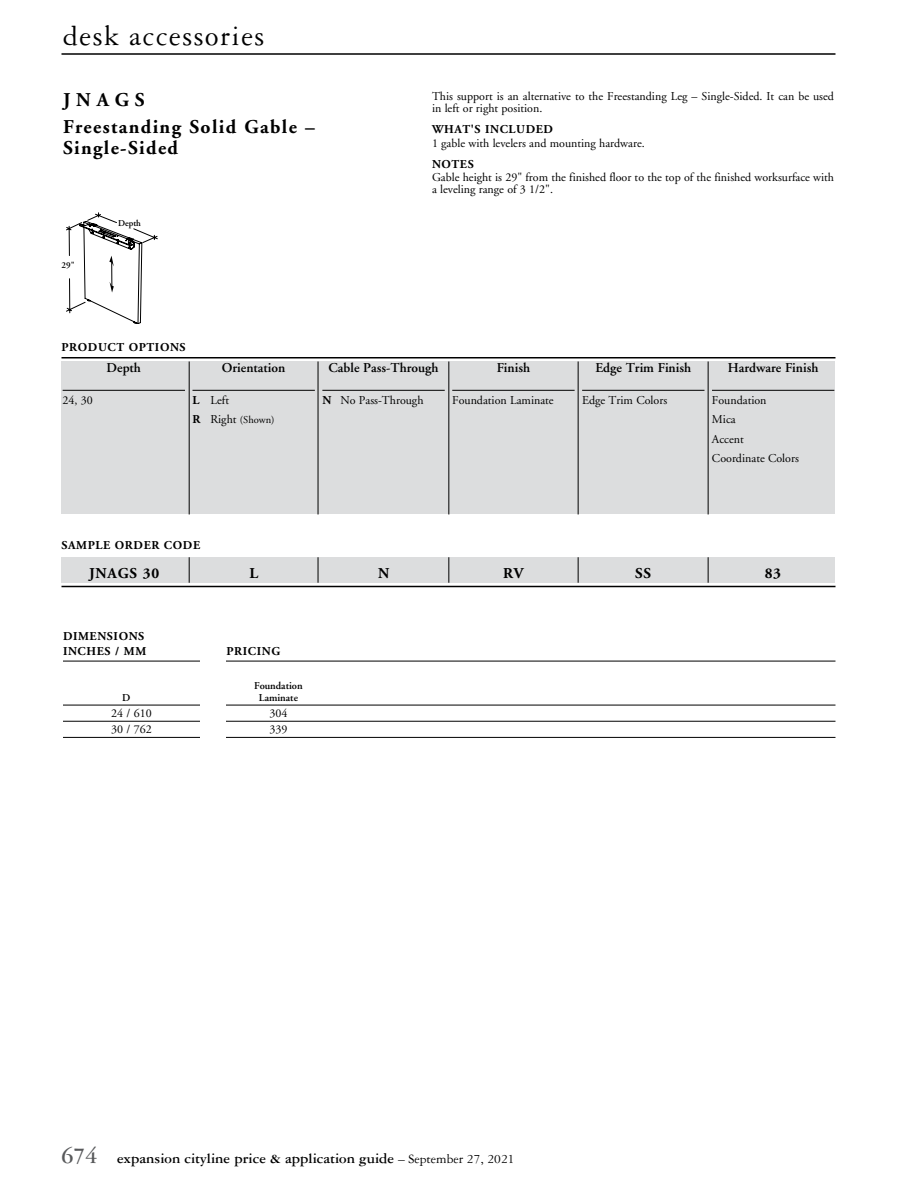
<style>
.page{position:relative;width:918px;height:1188px;background:#fff}
.page>*{position:absolute;margin:0;border:0;box-sizing:border-box;transform-origin:0 0}
.t1{font:30px "Garamond Three";letter-spacing:.05em;color:#000}
.t2{font:700 19.5px/27px "Adobe Garamond";letter-spacing:.07em;color:#000}
.t3{font:700 15px "Garamond Three";color:#000}
.t4{font:700 15px "Adobe Garamond";letter-spacing:.05em;color:#000}
.t5{font:600 13.5px "Adobe Garamond";color:#000}
.t6{font:12px/19.5px "Adobe Garamond";color:#000}
.t7{font:700 12px/15px "Adobe Garamond";letter-spacing:.05em;color:#000}
.t8{font:600 10.5px "Adobe Garamond";color:#000}
.t9{font:10.5px "Adobe Garamond";color:#000}
.t10{font:600 9px "Adobe Garamond";color:#000}
.s1{font-weight:700}
.s2{font-weight:700;font-size:12px}
.s3{font-size:12px}
.s4{font-size:24px;color:#58595b}
.s5{font-weight:400;font-size:13.5px}
</style>
<div class="page">
<hr style="left:62px;top:53px;width:774px;height:2px;background:#000">
<svg style="left:66px;top:213px;width:91px;height:111px"></svg>
<div style="left:62px;top:362px;width:774px;height:152px;background:#dcddde"></div>
<hr style="left:63px;top:390px;width:122px;height:1px;background:#000">
<hr style="left:192px;top:390px;width:123px;height:1px;background:#000">
<hr style="left:322px;top:390px;width:123px;height:1px;background:#000">
<hr style="left:452px;top:390px;width:123px;height:1px;background:#000">
<hr style="left:582px;top:390px;width:122px;height:1px;background:#000">
<hr style="left:712px;top:390px;width:122px;height:1px;background:#000">
<hr style="left:62px;top:357px;width:774px;height:1px;background:#000">
<hr style="left:318px;top:361px;width:1px;height:153px;background:#000">
<hr style="left:62px;top:586px;width:774px;height:1px;background:#000">
<div style="left:62px;top:557px;width:774px;height:26px;background:#dcddde"></div>
<svg style="left:318px;top:557px;width:1px;height:26px"></svg>
<hr style="left:189px;top:361px;width:1px;height:153px;background:#000">
<svg style="left:189px;top:557px;width:1px;height:26px"></svg>
<hr style="left:449px;top:361px;width:1px;height:153px;background:#000">
<svg style="left:449px;top:557px;width:1px;height:26px"></svg>
<hr style="left:578px;top:361px;width:1px;height:153px;background:#000">
<svg style="left:578px;top:557px;width:1px;height:26px"></svg>
<hr style="left:708px;top:361px;width:1px;height:153px;background:#000">
<svg style="left:708px;top:557px;width:1px;height:26px"></svg>
<hr style="left:63px;top:661px;width:773px;height:1px;background:#000">
<hr style="left:63px;top:705px;width:773px;height:1px;background:#000">
<hr style="left:63px;top:721px;width:773px;height:1px;background:#000">
<hr style="left:63px;top:737px;width:773px;height:1px;background:#000">
<div style="left:201px;top:630px;width:25px;height:486px;background:#fff"></div>
<h1 class="t1" style="left:63px;top:20px;width:203px">desk accessories</h1>
<h2 class="t2" style="left:63px;top:86px;width:253px">JNAGS<br>Freestanding Solid Gable –</h2>
<h2 class="t2" style="left:63px;top:134px;width:117px">Single-Sided</h2>
<p class="t10" style="left:62px;top:260px;width:15px">29"</p>
<p class="t10" style="left:118px;top:218px;width:24px">Depth</p>
<p class="t7" style="left:62px;top:340px;width:126px">PRODUCT OPTIONS</p>
<p class="t6" style="left:432px;top:91px;width:403px;line-height:12px">This support is an alternative to the Freestanding Leg – Single-Sided. It can be used in left or right position.</p>
<p class="t7" style="left:432px;top:122px;width:123px">WHAT'S INCLUDED</p>
<p class="t6" style="left:432px;top:134px;width:213px">1 gable with levelers and mounting hardware.</p>
<p class="t7" style="left:432px;top:157px;width:43px">NOTES</p>
<p class="t6" style="left:432px;top:172px;width:404px;line-height:12px">Gable height is 29" from the finished floor to the top of the finished worksurface with a leveling range of 3 1/2".</p>
<p class="t6" style="left:63px;top:391px;width:32px">24, 30</p>
<p class="t5" style="left:107px;top:361px;width:36px">Depth</p>
<p class="t5" style="left:222px;top:361px;width:65px">Orientation</p>
<p class="t6" style="left:192px;top:391px;width:38px"><span class="s1">L</span> Left</p>
<p class="t9" style="left:192px;top:415px;width:84px"><span class="s2">R</span> <span class="s3">Right</span> (Shown)</p>
<p class="t5" style="left:329px;top:361px;width:111px">Cable Pass-Through</p>
<p class="t6" style="left:322px;top:391px;width:103px"><span class="s1">N</span> No Pass-Through</p>
<p class="t5" style="left:497px;top:361px;width:35px">Finish</p>
<p class="t6" style="left:452px;top:391px;width:103px">Foundation Laminate</p>
<p class="t5" style="left:595px;top:361px;width:97px">Edge Trim Finish</p>
<p class="t6" style="left:582px;top:391px;width:87px">Edge Trim Colors</p>
<p class="t5" style="left:728px;top:361px;width:92px">Hardware Finish</p>
<p class="t6" style="left:712px;top:391px;width:88px">Foundation<br>Mica<br>Accent<br>Coordinate Colors</p>
<p class="t7" style="left:62px;top:538px;width:140px">SAMPLE ORDER CODE</p>
<p class="t4" style="left:89px;top:565px;width:72px">JNAGS 30</p>
<p class="t4" style="left:249px;top:565px;width:10px">L</p>
<p class="t4" style="left:378px;top:565px;width:13px">N</p>
<p class="t4" style="left:503px;top:565px;width:22px">RV</p>
<p class="t4" style="left:635px;top:565px;width:17px">SS</p>
<p class="t4" style="left:765px;top:565px;width:18px">83</p>
<p class="t7" style="left:63px;top:629px;width:85px">DIMENSIONS<br>INCHES / MM</p>
<p class="t7" style="left:226px;top:644px;width:55px">PRICING</p>
<p class="t8" style="left:254px;top:680px;width:50px">Foundation</p>
<p class="t8" style="left:122px;top:692px;width:10px">D</p>
<p class="t8" style="left:259px;top:692px;width:41px">Laminate</p>
<p class="t6" style="left:111px;top:704px;width:42px">24 / 610</p>
<p class="t6" style="left:269px;top:704px;width:19px">304</p>
<p class="t6" style="left:111px;top:720px;width:42px">30 / 762</p>
<p class="t6" style="left:269px;top:720px;width:19px">339</p>
<p class="t3" style="left:62px;top:1150px;width:455px"><span class="s4">674</span> expansion cityline price &amp; application guide <span class="s5">– September 27, 2021</span></p>
</div>
